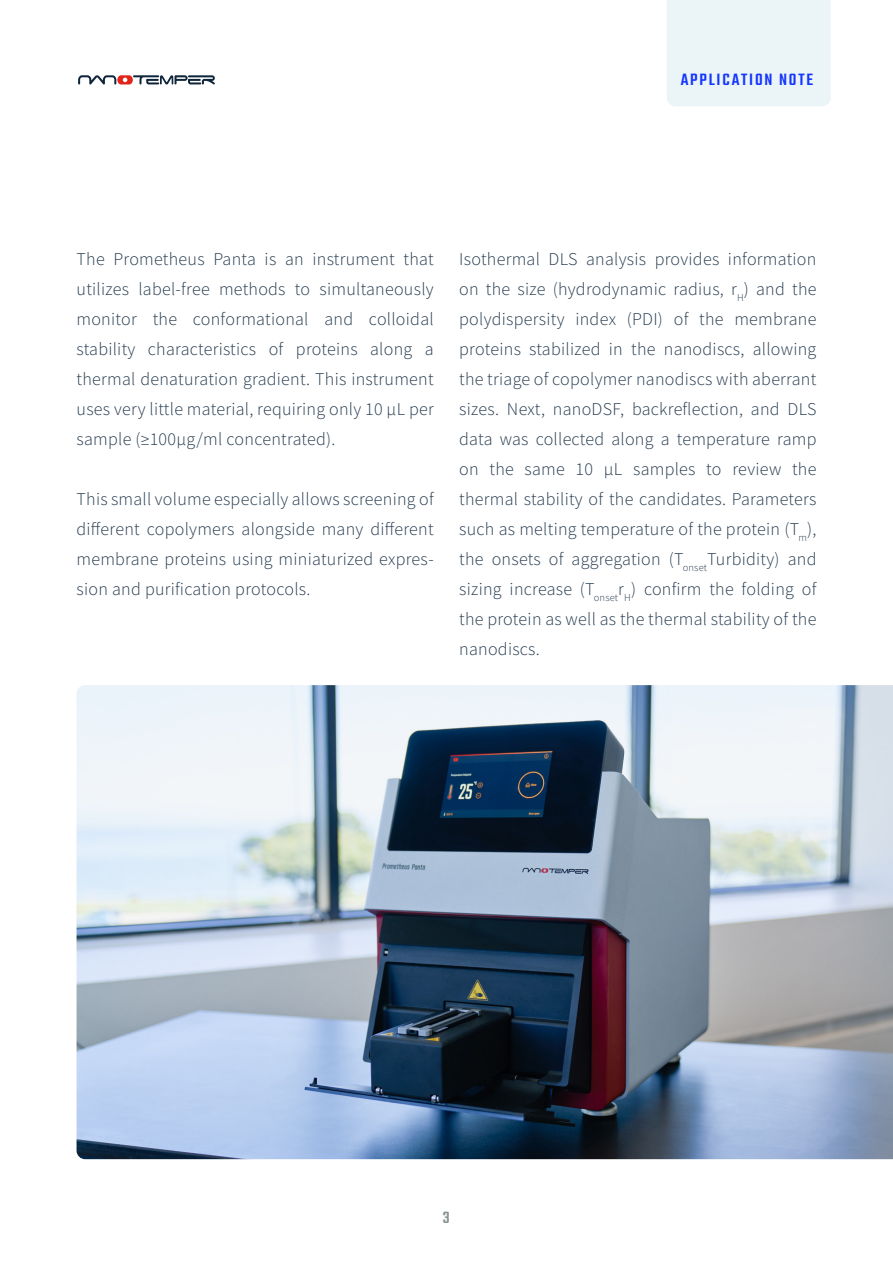
<style>
.page{position:relative;width:893px;height:1263px;background:#fff}
.page>*{position:absolute;margin:0;border:0;box-sizing:border-box;transform-origin:0 0}
.P1{font:300 18px/30px "Source Sans Pro";letter-spacing:.015em;color:#263b4f;text-align:justify}
.t1{font:500 18px "Teko";letter-spacing:.1em;color:#1436ff}
.t2{font:500 18px "Teko";color:#8b9494}
</style>
<div class="page">
<div style="left:667px;top:0;width:164px;height:106px;background:#ebf5f7"></div>
<svg style="left:78px;top:75px;width:137px;height:10px"></svg>
<img style="left:77px;top:685px;width:816px;height:474px">
<p class="t1" style="left:681px;top:69px;width:134px">APPLICATION NOTE</p>
<p class="P1" style="left:77px;top:244px;width:359px">The Prometheus Panta is an instrument that utilizes label-free methods to simultaneously monitor the conformational and colloidal stability characteristics of proteins along a thermal denaturation gradient. This instrument uses very little material, requiring only 10 µL per sample (≥100µg/ml concentrated).</p>
<p class="P1" style="left:77px;top:484px;width:359px">This small volume especially allows screening of different copolymers alongside many different membrane proteins using miniaturized expres&shy;sion and purification protocols.</p>
<p class="P1" style="left:459px;top:244px;width:359px">Isothermal DLS analysis provides information on the size (hydrodynamic radius, r<sub>H</sub>) and the polydispersity index (PDI) of the membrane proteins stabilized in the nanodiscs, allowing the triage of copolymer nanodiscs with aberrant sizes. Next, nanoDSF, backreflection, and DLS data was collected along a temperature ramp on the same 10 µL samples to review the thermal stability of the candidates. Parameters such as melting temperature of the protein (T<sub>m</sub>), the onsets of aggregation (T<sub>onset</sub>Turbidity) and sizing increase (T<sub>onset</sub>r<sub>H</sub>) confirm the folding of the protein as well as the thermal stability of the nanodiscs.</p>
<p class="t2" style="left:443px;top:1207px;width:9px">3</p>
</div>
